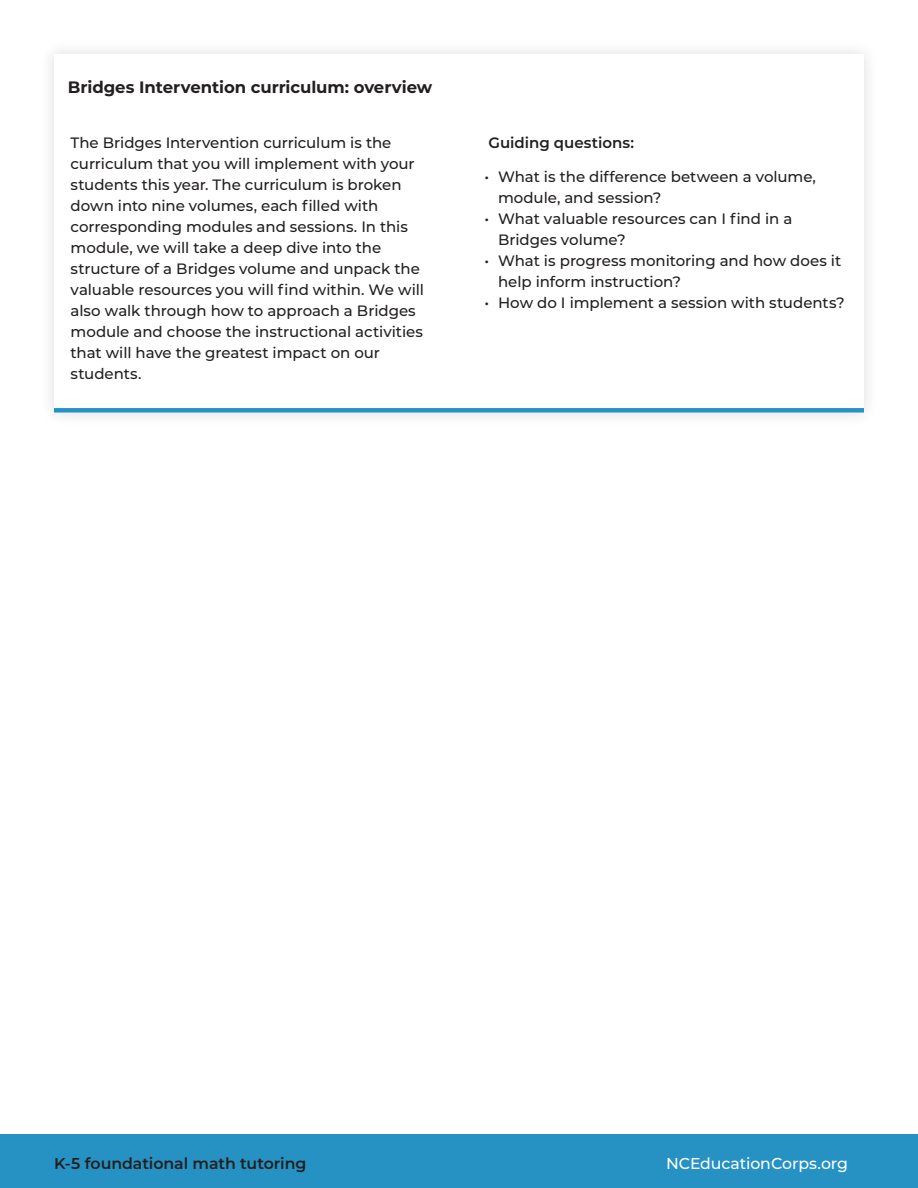
<style>
.page{position:relative;width:918px;height:1188px;background:#fff}
.page>*{position:absolute;margin:0;border:0;box-sizing:border-box;transform-origin:0 0}
.Body_text{font:700 16.5px "Montserrat";letter-spacing:-.005em;color:#231f20}
.t1{font:600 15.75px "Montserrat";letter-spacing:-.005em;color:#231f20}
.t2{font:500 15.75px "Montserrat";letter-spacing:-.005em;color:#fff}
.Bullets{font:500 15px/21px "Montserrat";letter-spacing:-.005em;color:#231f20}
.Body_text-2{font:600 15px "Montserrat";color:#231f20}
</style>
<div class="page">
<div style="left:0;top:1134px;width:918px;height:54px;background:#2592c3"></div>
<div style="left:39px;top:39px;width:841px;height:389px;background:#fafafa"></div>
<div style="left:54px;top:54px;width:810px;height:359px;background:#fff"></div>
<div style="left:54px;top:408px;width:810px;height:5px;background:#2592c3"></div>
<p class="Body_text" style="left:68px;top:75px;width:366px">Bridges Intervention curriculum: overview</p>
<p class="Bullets" style="left:71px;top:131px;width:355px">The Bridges Intervention curriculum is the curriculum that you will implement with your students this year. The curriculum is broken down into nine volumes, each filled with corresponding modules and sessions. In this module, we will take a deep dive into the structure of a Bridges volume and unpack the valuable resources you will find within. We will also walk through how to approach a Bridges module and choose the instructional activities that will have the greatest impact on our students.</p>
<p class="Body_text-2" style="left:489px;top:132px;width:147px">Guiding questions:</p>
<p class="Bullets" style="left:498px;top:166px;width:320px;text-indent:-14px">• What is the difference between a volume, module, and session?</p>
<p class="Bullets" style="left:498px;top:208px;width:296px;text-indent:-14px">• What valuable resources can I find in a<br>Bridges volume?</p>
<p class="Bullets" style="left:498px;top:250px;width:345px;text-indent:-14px">• What is progress monitoring and how does it help inform instruction?</p>
<p class="Bullets" style="left:485px;top:292px;width:362px">• How do I implement a session with students?</p>
<p class="t1" style="left:54px;top:1152px;width:254px">K-5 foundational math tutoring</p>
<p class="t2" style="left:666px;top:1152px;width:184px">NCEducationCorps.org</p>
</div>
